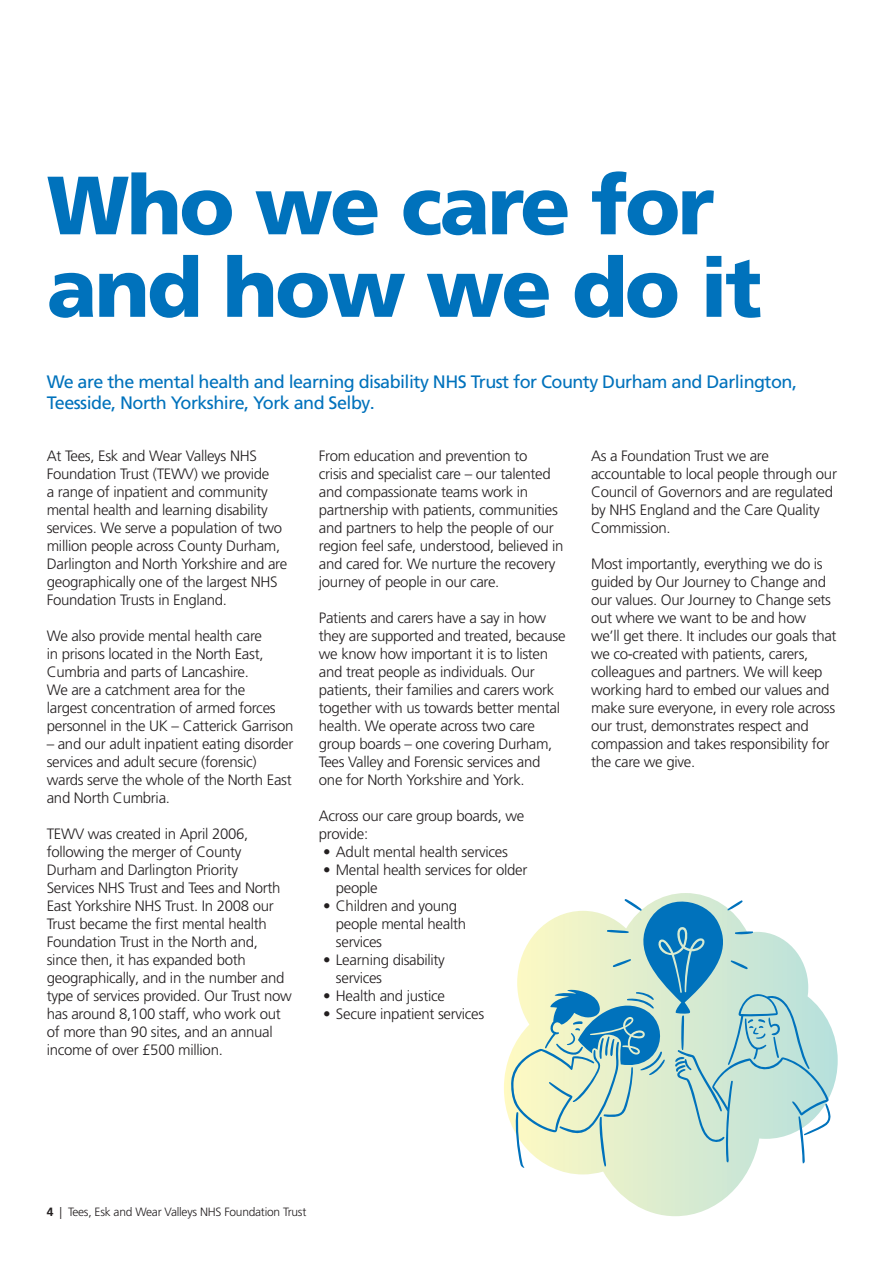
<style>
.page{position:relative;width:893px;height:1263px;background:#fff}
.page>*{position:absolute;margin:0;border:0;box-sizing:border-box;transform-origin:0 0}
.t1{font:900 82.5px/82.5px "Frutiger LT Std";letter-spacing:-.03em;color:#0072bc}
.t2{font:18px/21.6px "Frutiger LT Pro";letter-spacing:-.03em;color:#0072bc}
.t3{font:300 15px/18px "Frutiger LT Pro";letter-spacing:-.02em;color:#231f20}
.t4{font:300 12px "Frutiger LT Pro";letter-spacing:-.02em;color:#231f20}
.s1{font-weight:700}
</style>
<div class="page">
<svg style="left:504px;top:893px;width:334px;height:323px"></svg>
<svg style="left:511px;top:899px;width:319px;height:269px;background:#bedcd3"></svg>
<p class="t1" style="left:47px;top:164px;width:717px">Who we care for and how we do it</p>
<p class="t2" style="left:47px;top:371px;width:752px">We are the mental health and learning disability NHS Trust for County Durham and Darlington,<br>Teesside, North Yorkshire, York and Selby.</p>
<p class="t3" style="left:47px;top:447px;width:242px">At Tees, Esk and Wear Valleys NHS Foundation Trust (TEWV) we provide<br>a range of inpatient and community mental health and learning disability services. We serve a population of two million people across County Durham, Darlington and North Yorkshire and are geographically one of the largest NHS Foundation Trusts in England.</p>
<p class="t3" style="left:47px;top:627px;width:248px">We also provide mental health care<br>in prisons located in the North East, Cumbria and parts of Lancashire.<br>We are a catchment area for the<br>largest concentration of armed forces personnel in the UK – Catterick Garrison</p>
<p class="t3" style="left:47px;top:735px;width:248px">– and our adult inpatient eating disorder services and adult secure (forensic) wards serve the whole of the North East and North Cumbria.</p>
<p class="t3" style="left:47px;top:825px;width:247px">TEWV was created in April 2006, following the merger of County Durham and Darlington Priority<br>Services NHS Trust and Tees and North East Yorkshire NHS Trust. In 2008 our Trust became the first mental health Foundation Trust in the North and, since then, it has expanded both geographically, and in the number and type of services provided. Our Trust now has around 8,100 staff, who work out of more than 90 sites, and an annual income of over £500 million.</p>
<p class="t3" style="left:319px;top:447px;width:246px">From education and prevention to<br>crisis and specialist care – our talented and compassionate teams work in partnership with patients, communities and partners to help the people of our region feel safe, understood, believed in and cared for. We nurture the recovery journey of people in our care.</p>
<p class="t3" style="left:319px;top:609px;width:248px">Patients and carers have a say in how they are supported and treated, because we know how important it is to listen and treat people as individuals. Our patients, their families and carers work together with us towards better mental health. We operate across two care group boards – one covering Durham, Tees Valley and Forensic services and one for North Yorkshire and York.</p>
<p class="t3" style="left:319px;top:807px;width:207px">Across our care group boards, we provide:</p>
<p class="t3" style="left:323px;top:843px;width:186px">• Adult mental health services</p>
<p class="t3" style="left:336px;top:861px;width:193px;text-indent:-13px">• Mental health services for older people</p>
<p class="t3" style="left:336px;top:897px;width:132px;text-indent:-13px">• Children and young people mental health services</p>
<p class="t3" style="left:336px;top:951px;width:111px;text-indent:-13px">• Learning disability services</p>
<p class="t3" style="left:323px;top:987px;width:123px">• Health and justice</p>
<p class="t3" style="left:323px;top:1005px;width:163px">• Secure inpatient services</p>
<p class="t3" style="left:591px;top:447px;width:247px">As a Foundation Trust we are accountable to local people through our<br>Council of Governors and are regulated by NHS England and the Care Quality<br>Commission.</p>
<p class="t3" style="left:591px;top:555px;width:247px">Most importantly, everything we do is guided by Our Journey to Change and our values. Our Journey to Change sets out where we want to be and how we’ll get there. It includes our goals that we co-created with patients, carers, colleagues and partners. We will keep working hard to embed our values and make sure everyone, in every role across our trust, demonstrates respect and compassion and takes responsibility for the care we give.</p>
<p class="t4" style="left:47px;top:1205px;width:261px"><span class="s1">4</span> | Tees, Esk and Wear Valleys NHS Foundation Trust</p>
</div>
